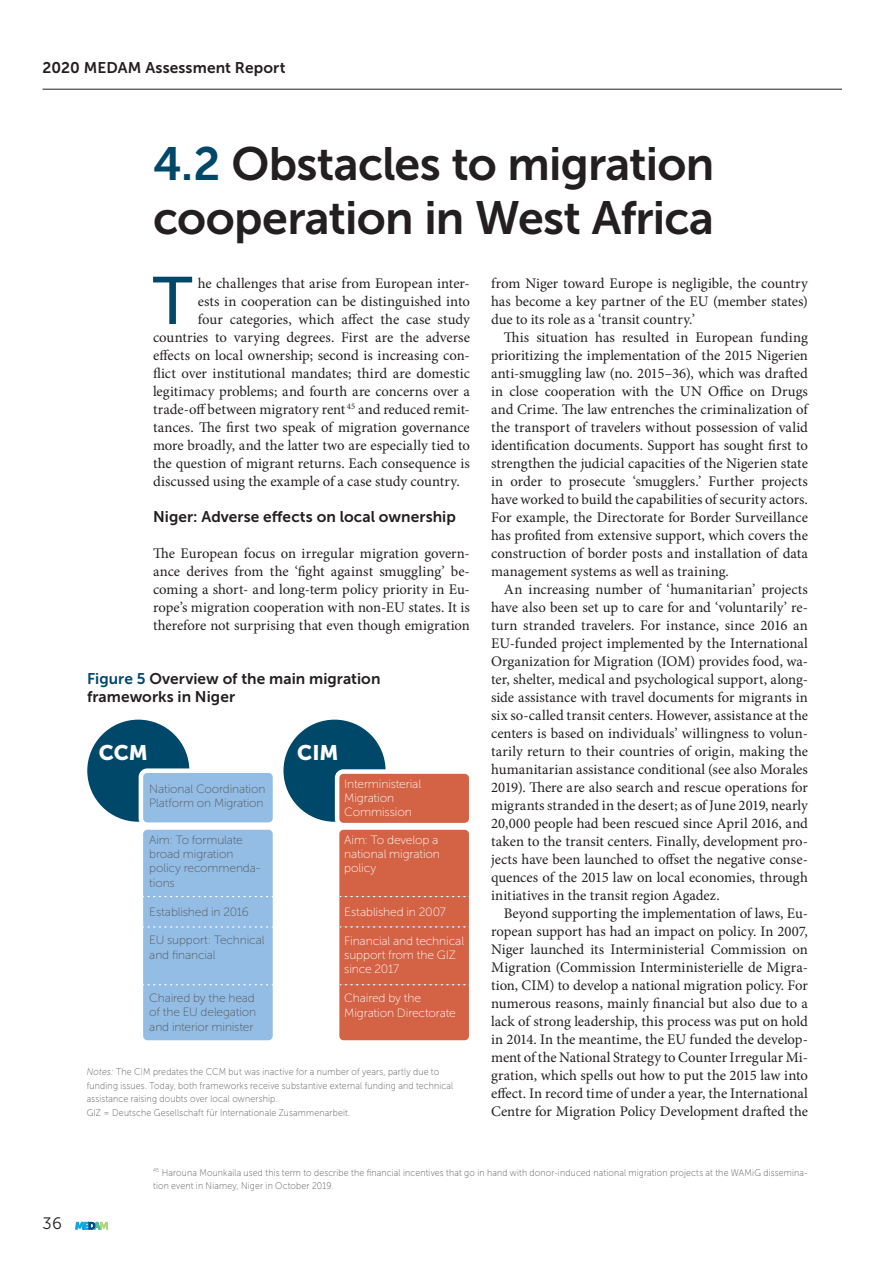
<style>
.page{position:relative;width:893px;height:1263px;background:#fff}
.page>*{position:absolute;margin:0;border:0;box-sizing:border-box;transform-origin:0 0}
.t1{font:67.05px "Museo Sans 500";color:#00486a}
.t2{font:600 46.5px/54px "Museo Sans";letter-spacing:-.015em;color:#231f20}
.t3{font:700 21px "Museo Sans";color:#fff}
.t4{font:16.5px "Museo Sans";color:#231f20}
.t5{font:600 15.45px/18px "Museo Sans";letter-spacing:.005em;color:#231f20}
.t6{font:14.7px/18px "Minion Pro";color:#231f20;text-align:justify}
.t7{font:300 12px/14.4px "Museo Sans";letter-spacing:-.01em;color:#57585a}
.t8{font:300 12px/14.4px "Museo Sans";letter-spacing:-.01em;color:#fff}
.t9{font:300 9.75px/13.5px "Museo Sans";letter-spacing:.02em;color:#57585a;scale:.9 1}
.s1{color:#00486a}
.s2{font-style:italic}
</style>
<div class="page">
<hr style="left:43px;top:89px;width:799px;height:1px;background:#231f20">
<svg style="left:75px;top:1222px;width:33px;height:7px"></svg>
<div style="left:283px;top:720px;width:103px;height:102px;background:#00486a;border-radius:50%"></div>
<div style="left:337px;top:827px;width:134px;height:215px;background:#d46244;border-radius:6px"></div>
<div style="left:335px;top:825px;width:138px;height:220px;border:5px solid #fff;border-radius:6px"></div>
<div style="left:337px;top:771px;width:134px;height:54px;background:#d46244;border-radius:6px"></div>
<div style="left:335px;top:769px;width:138px;height:58px;border:5px solid #fff;border-radius:6px"></div>
<div style="left:87px;top:720px;width:102px;height:102px;background:#00486a;border-radius:50%"></div>
<div style="left:141px;top:827px;width:134px;height:215px;background:#93bde5;border-radius:6px"></div>
<div style="left:139px;top:825px;width:138px;height:220px;border:5px solid #fff;border-radius:6px"></div>
<div style="left:141px;top:771px;width:134px;height:54px;background:#93bde5;border-radius:6px"></div>
<div style="left:139px;top:768px;width:138px;height:59px;border:5px solid #fff;border-radius:6px"></div>
<svg style="left:143px;top:896px;width:130px;height:1px"></svg>
<svg style="left:143px;top:926px;width:130px;height:1px"></svg>
<svg style="left:143px;top:984px;width:130px;height:1px"></svg>
<svg style="left:340px;top:896px;width:130px;height:1px"></svg>
<svg style="left:340px;top:926px;width:130px;height:1px"></svg>
<svg style="left:340px;top:984px;width:130px;height:1px"></svg>
<p class="t5" style="left:43px;top:59px;width:244px">2020 MEDAM Assessment Report</p>
<h2 class="t2" style="left:153px;top:137px;width:563px"><span class="s1">4.2</span> Obstacles to migration cooperation in West Africa</h2>
<h1 class="t1" style="left:153px;top:264px;width:41px">T</h1>
<p class="t6" style="left:198px;top:274px;width:273px">he challenges that arise from European inter-</p>
<p class="t6" style="left:198px;top:292px;width:273px">ests in cooperation can be distinguished into</p>
<p class="t6" style="left:198px;top:310px;width:273px">four categories, which affect the case study</p>
<p class="t6" style="left:153px;top:328px;width:318px">countries to varying degrees. First are the adverse</p>
<p class="t6" style="left:153px;top:346px;width:318px">effects on local ownership; second is increasing con-</p>
<p class="t6" style="left:153px;top:364px;width:318px">flict over institutional mandates; third are domestic</p>
<p class="t6" style="left:153px;top:382px;width:318px">legitimacy problems; and fourth are concerns over a</p>
<p class="t6" style="left:153px;top:400px;width:318px">trade-off between migratory rent <sup>45</sup> and reduced remit-</p>
<p class="t6" style="left:153px;top:418px;width:318px">tances. The first two speak of migration governance</p>
<p class="t6" style="left:153px;top:436px;width:318px">more broadly, and the latter two are especially tied to</p>
<p class="t6" style="left:153px;top:454px;width:318px">the question of migrant returns. Each consequence is</p>
<p class="t6" style="left:153px;top:472px;width:308px">discussed using the example of a case study country.</p>
<p class="t5" style="left:153px;top:508px;width:304px">Niger: Adverse effects on local ownership</p>
<p class="t6" style="left:153px;top:544px;width:318px">The European focus on irregular migration govern&shy;ance derives from the ‘fight against smuggling’ be&shy;coming a short- and long-term policy priority in Eu&shy;rope’s migration cooperation with non-EU states. It is therefore not surprising that even though emigration</p>
<p class="t5" style="left:87px;top:670px;width:295px"><span class="s1">Figure 5</span> Overview of the main migration frameworks in Niger</p>
<h3 class="t3" style="left:99px;top:740px;width:51px">CCM</h3>
<p class="t7" style="left:149px;top:782px;width:118px">National Coordination<br>Platform on Migration</p>
<p class="t7" style="left:149px;top:832px;width:112px">Aim: To formulate broad migration policy recommenda&shy;tions</p>
<p class="t7" style="left:149px;top:904px;width:101px">Established in 2016</p>
<p class="t7" style="left:149px;top:933px;width:117px">EU support: Technical and financial</p>
<p class="t7" style="left:149px;top:991px;width:108px;text-align:justify">Chaired by the head of the EU delegation and interior minister</p>
<h3 class="t3" style="left:297px;top:740px;width:43px">CIM</h3>
<p class="t8" style="left:344px;top:776px;width:78px">Interministerial<br>Migration<br>Commission</p>
<p class="t8" style="left:344px;top:832px;width:97px">Aim: To develop a national migration policy</p>
<p class="t8" style="left:344px;top:904px;width:103px">Established in 2007</p>
<p class="t8" style="left:344px;top:933px;width:121px">Financial and technical support from the GIZ since 2017</p>
<p class="t8" style="left:344px;top:991px;width:113px">Chaired by the<br>Migration Directorate</p>
<p class="t9" style="left:87px;top:1065px;width:409px"><span class="s2">Notes:</span> The CIM predates the CCM but was inactive for a number of years, partly due to funding issues. Today, both frameworks receive substantive external funding and technical assistance raising doubts over local ownership.<br>GIZ = Deutsche Gesellschaft für Internationale Zusammenarbeit.</p>
<p class="t6" style="left:491px;top:274px;width:318px">from Niger toward Europe is negligible, the country has become a key partner of the EU (member states) due to its role as a ‘transit country.’</p>
<p class="t6" style="left:491px;top:328px;width:318px;text-indent:13px">This situation has resulted in European funding prioritizing the implementation of the 2015 Nigerien anti-smuggling law (no. 2015–36), which was drafted in close cooperation with the UN Office on Drugs and Crime. The law entrenches the criminalization of the transport of travelers without possession of valid identification documents. Support has sought first to strengthen the judicial capacities of the Nigerien state in order to prosecute ‘smugglers.’ Further projects have worked to build the capabilities of security actors.<br>For example, the Directorate for Border Surveillance has profited from extensive support, which covers the construction of border posts and installation of data management systems as well as training.</p>
<p class="t6" style="left:491px;top:580px;width:318px;text-indent:13px">An increasing number of ‘humanitarian’ projects have also been set up to care for and ‘voluntarily’ re&shy;turn stranded travelers. For instance, since 2016 an EU-funded project implemented by the International Organization for Migration (IOM) provides food, wa&shy;ter, shelter, medical and psychological support, along&shy;side assistance with travel documents for migrants in six so-called transit centers. However, assistance at the centers is based on individuals’ willingness to volun&shy;tarily return to their countries of origin, making the humanitarian assistance conditional (see also Morales 2019). There are also search and rescue operations for migrants stranded in the desert; as of June 2019, nearly 20,000 people had been rescued since April 2016, and taken to the transit centers. Finally, development pro&shy;jects have been launched to offset the negative conse&shy;quences of the 2015 law on local economies, through initiatives in the transit region Agadez.</p>
<p class="t6" style="left:491px;top:904px;width:318px;text-indent:13px">Beyond supporting the implementation of laws, Eu&shy;ropean support has had an impact on policy. In 2007, Niger launched its Interministerial Commission on Migration (Commission Interministerielle de Migra&shy;tion, CIM) to develop a national migration policy. For numerous reasons, mainly financial but also due to a lack of strong leadership, this process was put on hold in 2014. In the meantime, the EU funded the develop&shy;ment of the National Strategy to Counter Irregular Mi&shy;gration, which spells out how to put the 2015 law into effect. In record time of under a year, the International Centre for Migration Policy Development drafted the</p>
<p class="t4" style="left:43px;top:1215px;width:21px">36</p>
<p class="t9" style="left:153px;top:1166px;width:729px"><sup>45</sup> Harouna Mounkaila used this term to describe the financial incentives that go in hand with donor-induced national migration projects at the WAMiG dissemina&shy;tion event in Niamey, Niger in October 2019.</p>
</div>
